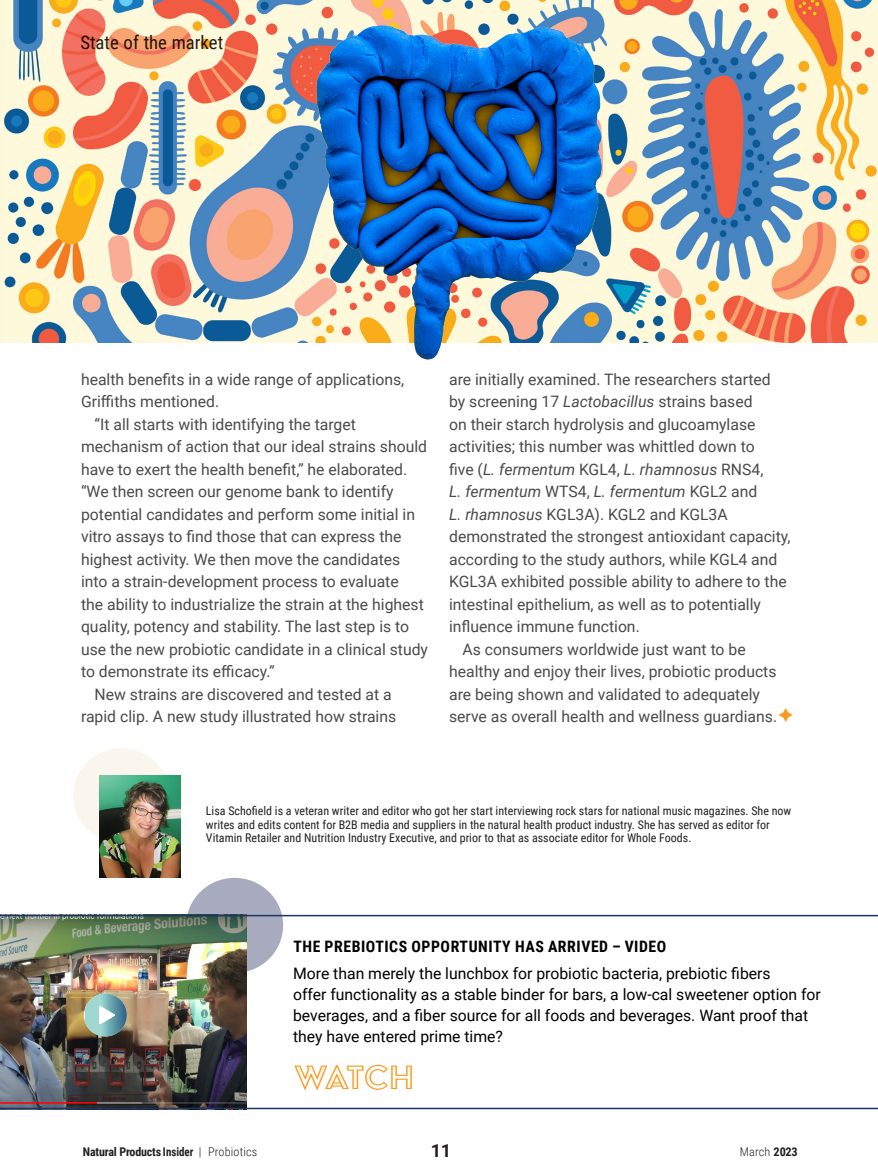
<style>
.page{position:relative;width:878px;height:1175px;background:#fff}
.page>*{position:absolute;margin:0;border:0;box-sizing:border-box;transform-origin:0 0}
.t1{font:39px "Acier BAT Text Outline";letter-spacing:-.055em;color:#f89a1c}
.t2{font:18.75px "Roboto Condensed";color:#231f20}
.t3{font:700 18px "Roboto";color:#231f20}
.t4{font:15.75px "Roboto";color:#494a4b}
.t5{font:15.75px/21px "Roboto";color:#000}
.t6{font:italic 15.75px "Roboto";color:#494a4b}
.t7{font:700 15.75px "Roboto Condensed";letter-spacing:.035em;color:#000}
.t8{font:12px/13.5px "Roboto Condensed";color:#231f20}
.t9{font:700 12px "Roboto Condensed";letter-spacing:-.015em;color:#231f20}
.t10{font:300 12px "Roboto Condensed";letter-spacing:.01em;color:#231f20}
.s1{font-style:italic}
.s2{font-style:normal}
.s3{color:#f89a1c}
.s4{font-weight:300}
.s5{font-weight:700}
</style>
<div class="page">
<div style="left:73px;top:748px;width:97px;height:95px;background:#faf6ee;border-radius:50%"></div>
<img style="left:100px;top:776px;width:81px;height:101px">
<div style="left:186px;top:878px;width:97px;height:95px;background:#a8aabe;border-radius:50%"></div>
<img style="left:0;top:914px;width:878px;height:195px">
<img style="left:0;top:0;width:878px;height:342px">
<img style="left:317px;top:26px;width:284px;height:334px">
<p class="t2" style="left:80px;top:29px;width:144px">State of the market</p>
<p class="t4" style="left:81px;top:368px;width:325px">health benefits in a wide range of applications,</p>
<p class="t4" style="left:81px;top:390px;width:140px">Griffiths mentioned.</p>
<p class="t4" style="left:94px;top:413px;width:263px">“It all starts with identifying the target</p>
<p class="t4" style="left:81px;top:435px;width:347px">mechanism of action that our ideal strains should</p>
<p class="t4" style="left:81px;top:458px;width:328px">have to exert the health benefit,” he elaborated.</p>
<p class="t4" style="left:81px;top:480px;width:314px">“We then screen our genome bank to identify</p>
<p class="t4" style="left:81px;top:503px;width:335px">potential candidates and perform some initial in</p>
<p class="t4" style="left:81px;top:525px;width:322px">vitro assays to find those that can express the</p>
<p class="t4" style="left:81px;top:548px;width:321px">highest activity. We then move the candidates</p>
<p class="t4" style="left:81px;top:570px;width:319px">into a strain-development process to evaluate</p>
<p class="t4" style="left:81px;top:593px;width:344px">the ability to industrialize the strain at the highest</p>
<p class="t4" style="left:81px;top:615px;width:329px">quality, potency and stability. The last step is to</p>
<p class="t4" style="left:81px;top:638px;width:348px">use the new probiotic candidate in a clinical study</p>
<p class="t4" style="left:81px;top:660px;width:195px">to demonstrate its efficacy.”</p>
<p class="t4" style="left:94px;top:683px;width:298px">New strains are discovered and tested at a</p>
<p class="t4" style="left:81px;top:705px;width:317px">rapid clip. A new study illustrated how strains</p>
<p class="t4" style="left:449px;top:368px;width:323px">are initially examined. The researchers started</p>
<p class="t4" style="left:449px;top:390px;width:305px">by screening 17 <span class="s1">Lactobacillus</span> strains based</p>
<p class="t4" style="left:449px;top:413px;width:308px">on their starch hydrolysis and glucoamylase</p>
<p class="t4" style="left:449px;top:435px;width:307px">activities; this number was whittled down to</p>
<p class="t6" style="left:449px;top:458px;width:316px"><span class="s2">five (</span>L. fermentum <span class="s2">KGL4,</span> L. rhamnosus <span class="s2">RNS4,</span></p>
<p class="t6" style="left:449px;top:480px;width:310px">L. fermentum <span class="s2">WTS4,</span> L. fermentum <span class="s2">KGL2 and</span></p>
<p class="t4" style="left:449px;top:503px;width:280px"><span class="s1">L. rhamnosus</span> KGL3A). KGL2 and KGL3A</p>
<p class="t4" style="left:449px;top:525px;width:343px">demonstrated the strongest antioxidant capacity,</p>
<p class="t4" style="left:449px;top:548px;width:330px">according to the study authors, while KGL4 and</p>
<p class="t4" style="left:449px;top:570px;width:339px">KGL3A exhibited possible ability to adhere to the</p>
<p class="t4" style="left:449px;top:593px;width:313px">intestinal epithelium, as well as to potentially</p>
<p class="t4" style="left:449px;top:615px;width:192px">influence immune function.</p>
<p class="t4" style="left:462px;top:638px;width:284px">As consumers worldwide just want to be</p>
<p class="t4" style="left:449px;top:660px;width:329px">healthy and enjoy their lives, probiotic products</p>
<p class="t4" style="left:449px;top:683px;width:312px">are being shown and validated to adequately</p>
<p class="t4" style="left:449px;top:705px;width:347px">serve as overall health and wellness guardians.<span class="s3">➔</span></p>
<p class="t8" style="left:206px;top:803px;width:587px">Lisa Schofield is a veteran writer and editor who got her start interviewing rock stars for national music magazines. She now writes and edits content for B2B media and suppliers in the natural health product industry. She has served as editor for<br>Vitamin Retailer and Nutrition Industry Executive, and prior to that as associate editor for Whole Foods.</p>
<p class="t7" style="left:293px;top:935px;width:374px">THE PREBIOTICS OPPORTUNITY HAS ARRIVED – VIDEO</p>
<p class="t5" style="left:293px;top:962px;width:529px">More than merely the lunchbox for probiotic bacteria, prebiotic fibers<br>offer functionality as a stable binder for bars, a low-cal sweetener option for beverages, and a fiber source for all foods and beverages. Want proof that they have entered prime time?</p>
<h1 class="t1" style="left:294px;top:1056px;width:121px">WATCH</h1>
<p class="t9" style="left:83px;top:1142px;width:176px">Natural Products Insider <span class="s4">| Probiotics</span></p>
<p class="t3" style="left:430px;top:1138px;width:22px">11</p>
<p class="t10" style="left:739px;top:1142px;width:59px">March <span class="s5">2023</span></p>
</div>
